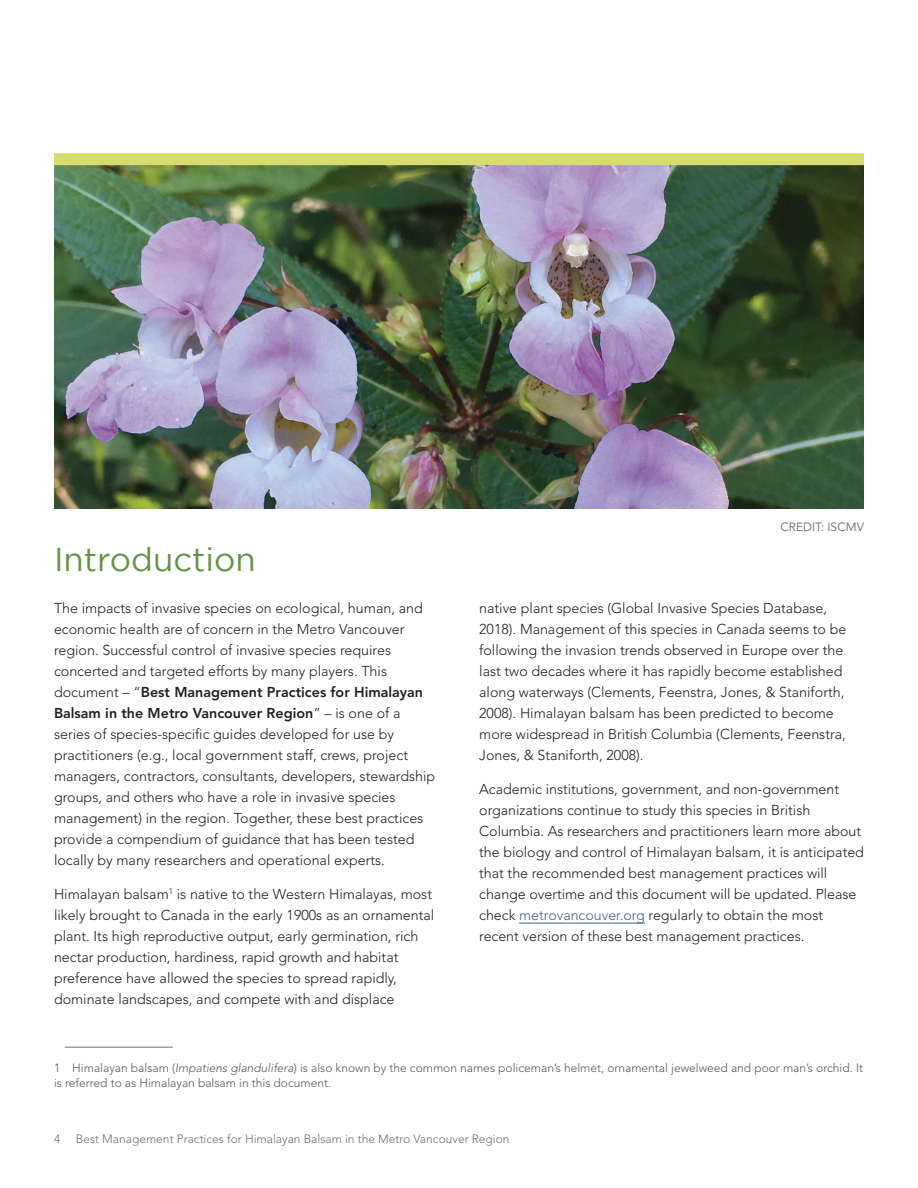
<style>
.page{position:relative;width:918px;height:1188px;background:#fff}
.page>*{position:absolute;margin:0;border:0;box-sizing:border-box;transform-origin:0 0}
.Header_1_TOC{font:33px "Gotham";color:#649344}
.Body{font:300 14.25px/21px "Avenir LT Std";color:#231f20}
.footnote{font:300 12px/14.4px "Avenir LT Std";color:#58595b}
.t1{font:300 12px "Avenir LT Std";color:#6d6f71}
.Credit{font:12px "Avenir LT Std";color:#77797b}
.s1{font-weight:800}
.s2{color:#406585}
.s3{font-style:italic}
</style>
<div class="page">
<hr style="left:65px;top:1047px;width:108px;height:1px;background:#6d6f71">
<hr style="left:519px;top:923px;width:126px;height:1px;background:#406585">
<img style="left:54px;top:166px;width:810px;height:342px">
<div style="left:54px;top:153px;width:810px;height:12px;background:#d8db6e"></div>
<p class="Header_1_TOC" style="left:54px;top:539px;width:203px">Introduction</p>
<p class="Body" style="left:54px;top:597px;width:383px">The impacts of invasive species on ecological, human, and economic health are of concern in the Metro Vancouver region. Successful control of invasive species requires concerted and targeted efforts by many players. This document – “<span class="s1">Best Management Practices for Himalayan Balsam in the Metro Vancouver Region</span>” – is one of a series of species-specific guides developed for use by practitioners (e.g., local government staff, crews, project managers, contractors, consultants, developers, stewardship groups, and others who have a role in invasive species management) in the region. Together, these best practices provide a compendium of guidance that has been tested locally by many researchers and operational experts.</p>
<p class="Body" style="left:54px;top:884px;width:382px">Himalayan balsam<sup>1</sup> is native to the Western Himalayas, most likely brought to Canada in the early 1900s as an ornamental plant. Its high reproductive output, early germination, rich nectar production, hardiness, rapid growth and habitat preference have allowed the species to spread rapidly, dominate landscapes, and compete with and displace</p>
<p class="Credit" style="left:780px;top:520px;width:85px">CREDIT: ISCMV</p>
<p class="Body" style="left:479px;top:597px;width:369px">native plant species (Global Invasive Species Database, 2018). Management of this species in Canada seems to be following the invasion trends observed in Europe over the last two decades where it has rapidly become established along waterways (Clements, Feenstra, Jones, &amp; Staniforth, 2008). Himalayan balsam has been predicted to become more widespread in British Columbia (Clements, Feenstra, Jones, &amp; Staniforth, 2008).</p>
<p class="Body" style="left:479px;top:779px;width:386px">Academic institutions, government, and non-government organizations continue to study this species in British Columbia. As researchers and practitioners learn more about the biology and control of Himalayan balsam, it is anticipated that the recommended best management practices will change overtime and this document will be updated. Please check <span class="s2">metrovancouver.org</span> regularly to obtain the most recent version of these best management practices.</p>
<p class="footnote" style="left:54px;top:1061px;width:811px">1 Himalayan balsam (<span class="s3">Impatiens glandulifera</span>) is also known by the common names policeman’s helmet, ornamental jewelweed and poor man’s orchid. It is referred to as Himalayan balsam in this document.</p>
<p class="t1" style="left:54px;top:1132px;width:8px">4</p>
<p class="t1" style="left:76px;top:1132px;width:435px">Best Management Practices for Himalayan Balsam in the Metro Vancouver Region</p>
</div>
